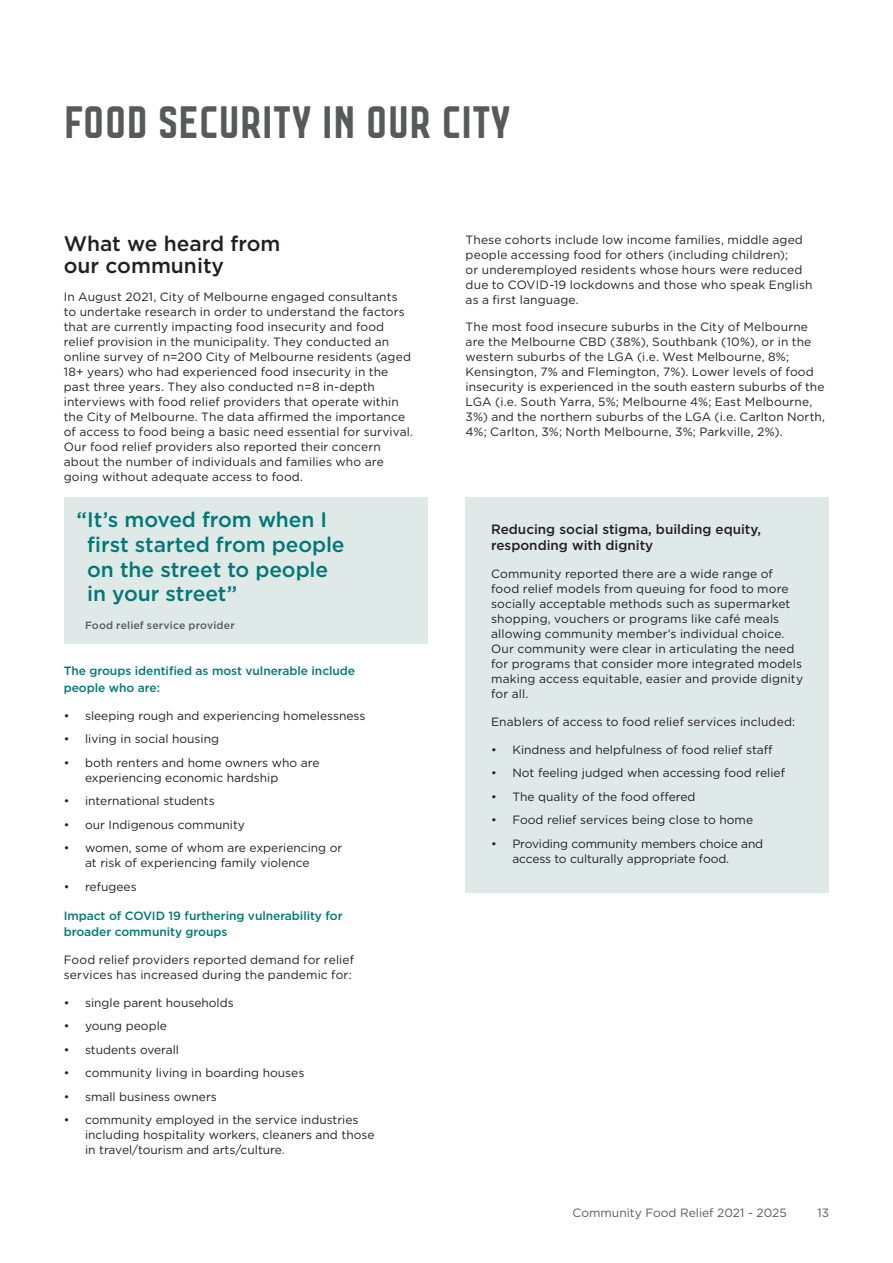
<style>
.page{position:relative;width:893px;height:1263px;background:#fff}
.page>*{position:absolute;margin:0;border:0;box-sizing:border-box;transform-origin:0 0}
.t1{font:48px "Co M";color:#58595b}
.t2{font:500 21px/24.8px "Gotham";letter-spacing:-.005em;color:#007875}
.t3{font:500 21px/22.5px "Gotham";color:#231f20}
.t4{font:500 13.5px/16.5px "Gotham";color:#231f20}
.t5{font:12px/15px "Gotham";letter-spacing:.005em;color:#231f20}
.t6{font:500 12px/16.5px "Gotham";letter-spacing:-.005em;color:#007875}
.t7{font:12px "Gotham";color:#58595b}
.t8{font:500 10.5px "Gotham";letter-spacing:.015em;color:#58595b}
</style>
<div class="page">
<div style="left:466px;top:497px;width:363px;height:396px;background:#dee9e8"></div>
<div style="left:64px;top:497px;width:363px;height:147px;background:#dee9e8"></div>
<h1 class="t1" style="left:64px;top:88px;width:449px">FOOD SECURITY IN OUR CITY</h1>
<h2 class="t3" style="left:64px;top:232px;width:218px">What we heard from our community</h2>
<p class="t5" style="left:64px;top:289px;width:351px">In August 2021, City of Melbourne engaged consultants<br>to undertake research in order to understand the factors that are currently impacting food insecurity and food relief provision in the municipality. They conducted an online survey of n=200 City of Melbourne residents (aged 18+ years) who had experienced food insecurity in the past three years. They also conducted n=8 in-depth interviews with food relief providers that operate within the City of Melbourne. The data affirmed the importance of access to food being a basic need essential for survival.<br>Our food relief providers also reported their concern about the number of individuals and families who are going without adequate access to food.</p>
<h2 class="t2" style="left:87px;top:507px;width:259px;text-indent:-11px">“It’s moved from when I first started from people on the street to people in your street”</h2>
<p class="t8" style="left:85px;top:618px;width:151px">Food relief service provider</p>
<p class="t6" style="left:64px;top:663px;width:293px">The groups identified as most vulnerable include people who are:</p>
<p class="t5" style="left:64px;top:707px;width:303px">• sleeping rough and experiencing homelessness</p>
<p class="t5" style="left:64px;top:731px;width:157px">• living in social housing</p>
<p class="t5" style="left:85px;top:754px;width:236px;text-indent:-21px">• both renters and home owners who are experiencing economic hardship</p>
<p class="t5" style="left:64px;top:793px;width:152px">• international students</p>
<p class="t5" style="left:64px;top:816px;width:183px">• our Indigenous community</p>
<p class="t5" style="left:85px;top:840px;width:259px;text-indent:-21px">• women, some of whom are experiencing or at risk of experiencing family violence</p>
<p class="t5" style="left:64px;top:878px;width:74px">• refugees</p>
<p class="t6" style="left:64px;top:907px;width:280px">Impact of COVID 19 furthering vulnerability for broader community groups</p>
<p class="t5" style="left:64px;top:952px;width:292px">Food relief providers reported demand for relief services has increased during the pandemic for:</p>
<p class="t5" style="left:64px;top:995px;width:171px">• single parent households</p>
<p class="t5" style="left:64px;top:1018px;width:105px">• young people</p>
<p class="t5" style="left:64px;top:1042px;width:117px">• students overall</p>
<p class="t5" style="left:64px;top:1065px;width:242px">• community living in boarding houses</p>
<p class="t5" style="left:64px;top:1089px;width:155px">• small business owners</p>
<p class="t5" style="left:85px;top:1112px;width:291px;text-indent:-21px">• community employed in the service industries including hospitality workers, cleaners and those in travel/tourism and arts/culture.</p>
<p class="t5" style="left:466px;top:232px;width:348px">These cohorts include low income families, middle aged people accessing food for others (including children);<br>or underemployed residents whose hours were reduced due to COVID-19 lockdowns and those who speak English as a first language.</p>
<p class="t5" style="left:466px;top:319px;width:361px">The most food insecure suburbs in the City of Melbourne are the Melbourne CBD (38%), Southbank (10%), or in the western suburbs of the LGA (i.e. West Melbourne, 8%; Kensington, 7% and Flemington, 7%). Lower levels of food insecurity is experienced in the south eastern suburbs of the LGA (i.e. South Yarra, 5%; Melbourne 4%; East Melbourne, 3%) and the northern suburbs of the LGA (i.e. Carlton North, 4%; Carlton, 3%; North Melbourne, 3%; Parkville, 2%).</p>
<p class="t4" style="left:491px;top:521px;width:271px">Reducing social stigma, building equity, responding with dignity</p>
<p class="t5" style="left:491px;top:566px;width:314px">Community reported there are a wide range of food relief models from queuing for food to more socially acceptable methods such as supermarket shopping, vouchers or programs like café meals allowing community member’s individual choice.<br>Our community were clear in articulating the need for programs that consider more integrated models making access equitable, easier and provide dignity for all.</p>
<p class="t5" style="left:491px;top:714px;width:306px">Enablers of access to food relief services included:</p>
<p class="t5" style="left:491px;top:742px;width:283px">• Kindness and helpfulness of food relief staff</p>
<p class="t5" style="left:491px;top:765px;width:295px">• Not feeling judged when accessing food relief</p>
<p class="t5" style="left:491px;top:789px;width:206px">• The quality of the food offered</p>
<p class="t5" style="left:491px;top:812px;width:263px">• Food relief services being close to home</p>
<p class="t5" style="left:512px;top:836px;width:252px;text-indent:-21px">• Providing community members choice and access to culturally appropriate food.</p>
<p class="t7" style="left:573px;top:1205px;width:216px">Community Food Relief 2021 - 2025</p>
<p class="t7" style="left:817px;top:1205px;width:13px">13</p>
</div>
